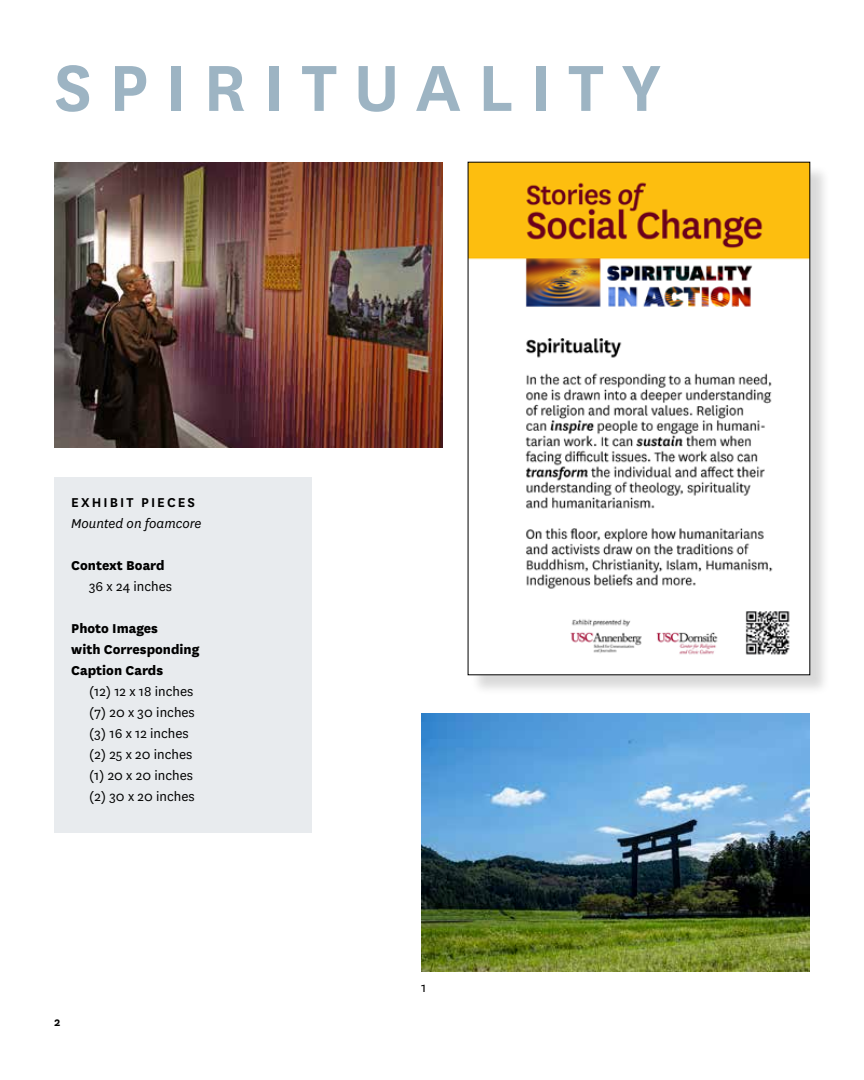
<style>
.page{position:relative;width:864px;height:1080px;background:#fff}
.page>*{position:absolute;margin:0;border:0;box-sizing:border-box;transform-origin:0 0}
.t1{font:600 76.05px "National";letter-spacing:.22em;color:#9db4c3}
.t2{font:15px/21px "National";color:#000}
.t3{font:800 15px/21px "National";color:#000}
.t4{font:italic 15px "National";color:#000}
.t5{font:600 15px "National";letter-spacing:.14em;color:#000}
.t6{font:600 13.5px "National";color:#000}
</style>
<div class="page">
<div style="left:54px;top:477px;width:258px;height:356px;background:#e8ebee"></div>
<div style="left:470px;top:164px;width:361px;height:532px;background:#000;opacity:.15"></div>
<img style="left:470px;top:164px;width:338px;height:509px">
<img style="left:54px;top:162px;width:388px;height:285px">
<img style="left:422px;top:713px;width:388px;height:259px">
<h1 class="t1" style="left:54px;top:35px;width:609px">SPIRITUALITY</h1>
<p class="t5" style="left:71px;top:492px;width:125px">EXHIBIT PIECES</p>
<p class="t4" style="left:71px;top:514px;width:132px">Mounted on foamcore</p>
<p class="t3" style="left:71px;top:554px;width:95px">Context Board</p>
<p class="t2" style="left:89px;top:575px;width:84px">36 x 24 inches</p>
<p class="t3" style="left:71px;top:617px;width:130px">Photo Images<br>with Corresponding<br>Caption Cards</p>
<p class="t2" style="left:89px;top:680px;width:107px">(12) 12 x 18 inches (7) 20 x 30 inches (3) 16 x 12 inches (2) 25 x 20 inches (1) 20 x 20 inches (2) 30 x 20 inches</p>
<p class="t6" style="left:54px;top:1012px;width:8px">2</p>
<p class="t2" style="left:421px;top:976px;width:7px">1</p>
</div>
